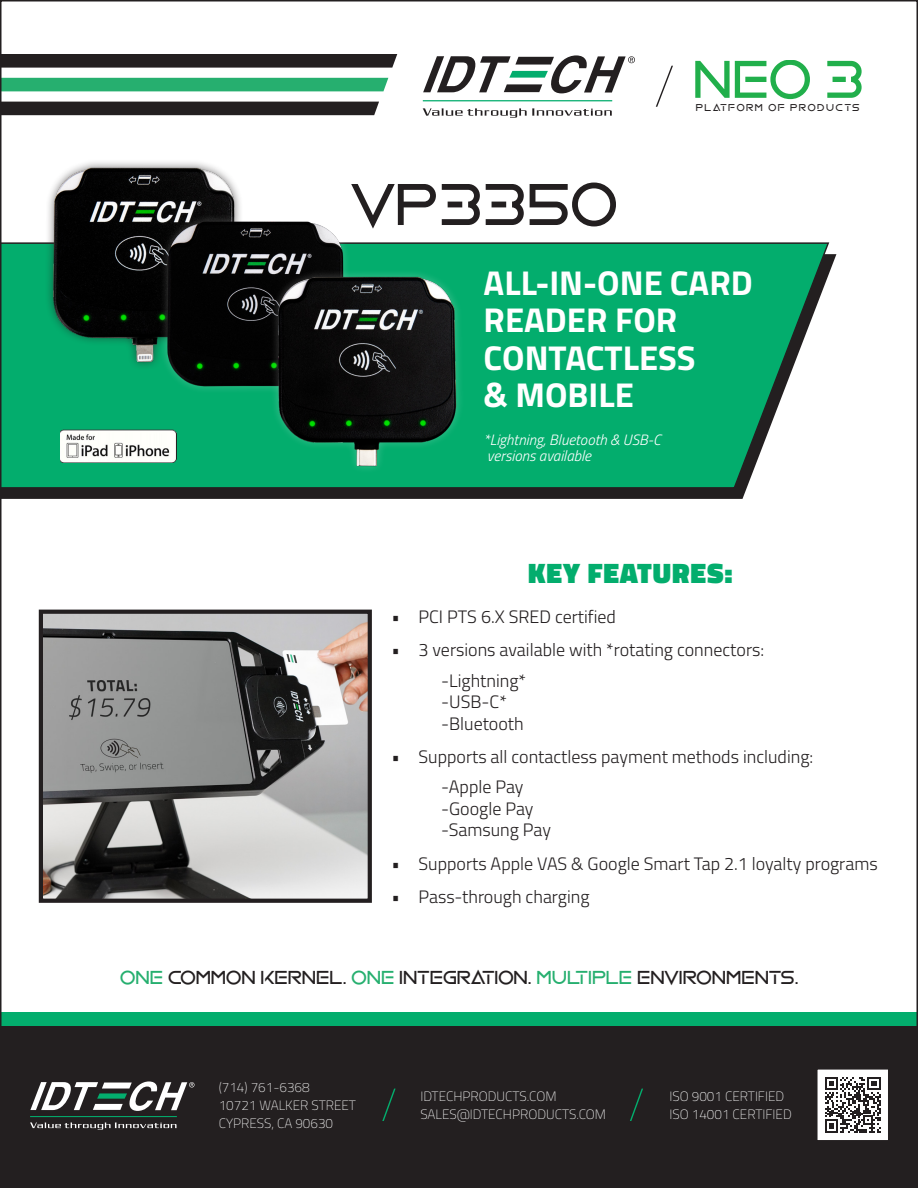
<style>
.page{position:relative;width:918px;height:1188px;background:#fff}
.page>*{position:absolute;margin:0;border:0;box-sizing:border-box;transform-origin:0 0}
.t1{font:60px "Mandatory Plaything";color:#231f20}
.t2{font:54px "Mandatory Plaything";color:#21af4b}
.t3{font:700 34.5px "Titillium";color:#fff}
.t4{font:900 28.5px "Titillium";letter-spacing:.03em;color:#03ad6d}
.t5{font:19.5px "Mandatory Plaything";color:#231f20}
.t6{font:300 18px "Titillium";color:#231f20}
.t7{font:italic 300 15px "Titillium";color:#fff}
.t8{font:100 13.5px "Titillium";color:#fff}
.t9{font:10.2px "Mandatory Plaything";letter-spacing:.14em;color:#231f20}
.s1{color:#26af6f}
</style>
<div class="page">
<svg style="left:3px;top:254px;width:833px;height:245px;fill:#231f20"></svg>
<svg style="left:3px;top:242px;width:827px;height:247px"></svg>
<div style="left:0;top:1013px;width:918px;height:175px;background:#03ad6d"></div>
<div style="left:0;top:1026px;width:918px;height:162px;background:#231f20"></div>
<svg style="left:3px;top:54px;width:394px;height:14px"></svg>
<div style="left:3px;top:78px;width:385px;height:13px;background:#26af6f"></div>
<div style="left:3px;top:102px;width:376px;height:13px;background:#231f20"></div>
<svg style="left:423px;top:108px;width:189px;height:10px"></svg>
<hr style="left:423px;top:100px;width:189px;height:1px;background:#03ad6d">
<svg style="left:423px;top:55px;width:212px;height:38px"></svg>
<svg style="left:655px;top:65px;width:18px;height:42px"></svg>
<div style="left:44px;top:159px;width:199px;height:211px;background:#231f20;opacity:.6"></div>
<img style="left:51px;top:164px;width:188px;height:203px">
<img style="left:151px;top:202px;width:207px;height:205px">
<div style="left:270px;top:268px;width:195px;height:207px;background:#fff;opacity:.25"></div>
<img style="left:274px;top:271px;width:184px;height:199px">
<div style="left:817px;top:1069px;width:71px;height:72px;background:#fff"></div>
<svg style="left:825px;top:1077px;width:56px;height:56px"></svg>
<div style="left:817px;top:1069px;width:72px;height:72px;border:1px solid #231f20"></div>
<svg style="left:30px;top:1123px;width:147px;height:7px"></svg>
<hr style="left:30px;top:1116px;width:147px;height:1px;background:#03ad6d">
<svg style="left:30px;top:1081px;width:164px;height:30px"></svg>
<svg style="left:382px;top:1088px;width:14px;height:33px"></svg>
<svg style="left:630px;top:1088px;width:13px;height:33px"></svg>
<img style="left:44px;top:615px;width:323px;height:283px">
<div style="left:39px;top:610px;width:333px;height:293px;border:4px solid #231f20"></div>
<img style="left:60px;top:429px;width:117px;height:34px">
<p class="t1" style="left:351px;top:178px;width:268px">VP3350</p>
<p class="t2" style="left:693px;top:56px;width:173px">NEO 3</p>
<p class="t9" style="left:696px;top:103px;width:165px">PLATFORM OF PRODUCTS</p>
<p class="t3" style="left:484px;top:256px;width:271px">ALL-IN-ONE CARD</p>
<p class="t3" style="left:484px;top:294px;width:195px">READER FOR</p>
<p class="t3" style="left:484px;top:331px;width:214px">CONTACTLESS</p>
<p class="t3" style="left:484px;top:369px;width:152px">&amp; MOBILE</p>
<p class="t7" style="left:484px;top:429px;width:179px">*Lightning, Bluetooth &amp; USB-C</p>
<p class="t7" style="left:487px;top:445px;width:106px">versions available</p>
<p class="t4" style="left:528px;top:552px;width:206px">KEY FEATURES:</p>
<p class="t6" style="left:392px;top:604px;width:226px">• PCI PTS 6.X SRED certified</p>
<p class="t6" style="left:392px;top:637px;width:374px">• 3 versions available with *rotating connectors:</p>
<p class="t6" style="left:441px;top:667px;width:86px">-Lightning*</p>
<p class="t6" style="left:441px;top:689px;width:67px">-USB-C*</p>
<p class="t6" style="left:441px;top:710px;width:84px">-Bluetooth</p>
<p class="t6" style="left:392px;top:744px;width:423px">• Supports all contactless payment methods including:</p>
<p class="t6" style="left:441px;top:774px;width:84px">-Apple Pay</p>
<p class="t6" style="left:441px;top:795px;width:94px">-Google Pay</p>
<p class="t6" style="left:441px;top:817px;width:111px">-Samsung Pay</p>
<p class="t6" style="left:392px;top:850px;width:488px">• Supports Apple VAS &amp; Google Smart Tap 2.1 loyalty programs</p>
<p class="t6" style="left:392px;top:883px;width:200px">• Pass-through charging</p>
<p class="t5" style="left:120px;top:969px;width:680px"><span class="s1">ONE</span> COMMON KERNEL. <span class="s1">ONE</span> INTEGRATION. <span class="s1">MULTIPLE</span> ENVIRONMENTS.</p>
<p class="t8" style="left:219px;top:1078px;width:93px">(714) 761-6368</p>
<p class="t8" style="left:219px;top:1096px;width:139px">10721 WALKER STREET</p>
<p class="t8" style="left:219px;top:1114px;width:116px">CYPRESS, CA 90630</p>
<p class="t8" style="left:420px;top:1087px;width:138px">IDTECHPRODUCTS.COM</p>
<p class="t8" style="left:420px;top:1105px;width:187px">SALES@IDTECHPRODUCTS.COM</p>
<p class="t8" style="left:670px;top:1087px;width:116px">ISO 9001 CERTIFIED</p>
<p class="t8" style="left:670px;top:1105px;width:124px">ISO 14001 CERTIFIED</p>
</div>
